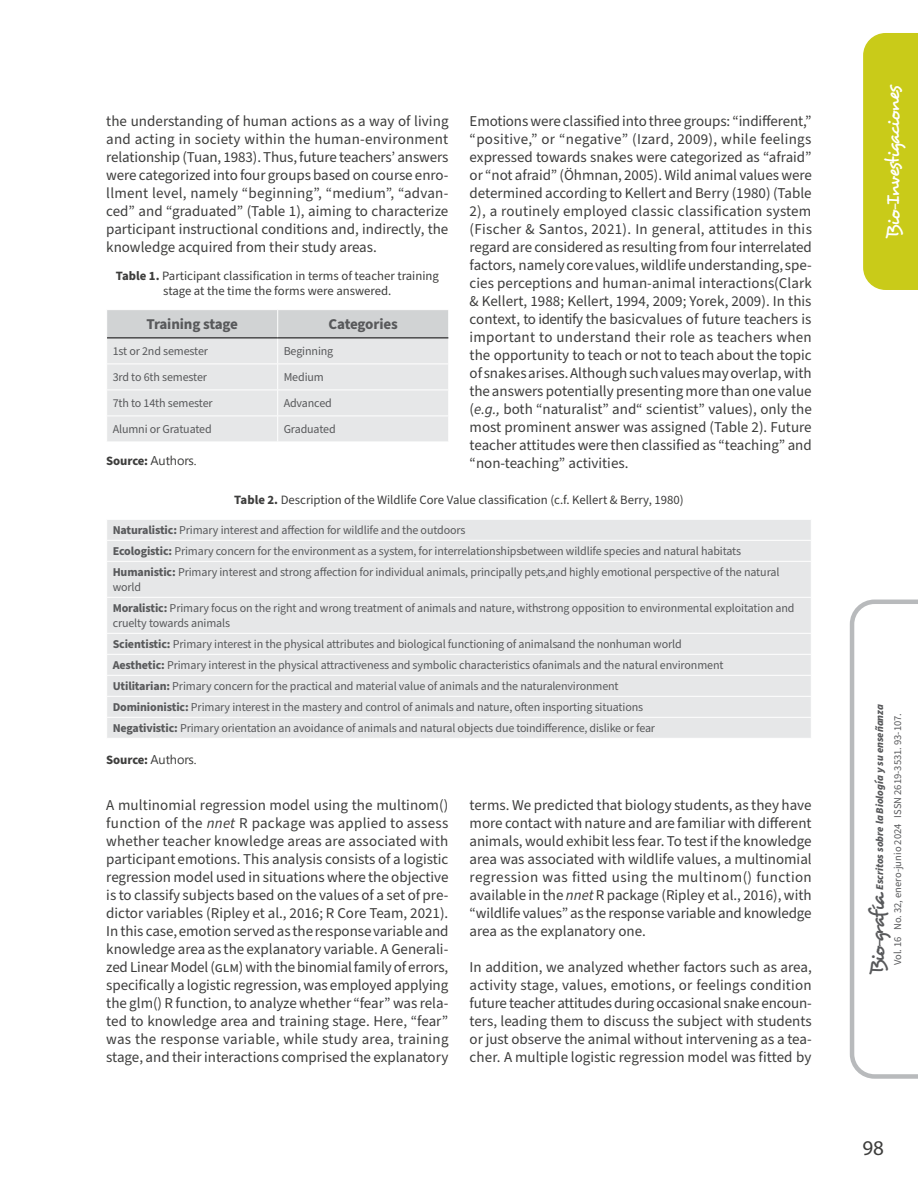
<style>
.page{position:relative;width:918px;height:1188px;background:#fff}
.page>*{position:absolute;margin:0;border:0;box-sizing:border-box;transform-origin:0 0}
.t1{font:21px "Myriad Pro";color:#3d3d3c}
.t2{font:19.5px "Desyrel";color:#fff}
.Texto_corrido{font:15px/18px "Source Sans Pro";color:#3d3d3c;text-align:justify}
.Titulos_Tabla{font:700 15px "Source Sans Pro";letter-spacing:-.01em;color:#58595b}
.Graficas_Figuras{font:12.75px/15px "Source Sans Pro";color:#3d3d3c;text-align:center}
.Fuente{font:12.75px "Segoe UI";letter-spacing:-.01em;color:#3d3d3c}
.Texto_Tabla{font:12px/15px "Source Sans Pro";letter-spacing:-.01em;color:#58595b}
.t3{font:10.5px/18px "Source Sans Pro";color:#58595b;text-align:center}
.s1{font-style:italic}
.s2{font-weight:700}
.s3{font-family:"Source Sans Pro";font-weight:700}
.s4{font-family:"Desyrel";font-size:21px}
.s5{font-family:"Minion Pro"}
.s6{font-weight:900;font-style:italic}
</style>
<div class="page">
<svg style="left:107px;top:310px;width:342px;height:132px;background:#e1e2e3"></svg>
<hr style="left:107px;top:338px;width:171px;height:1px;background:#000">
<hr style="left:278px;top:338px;width:170px;height:1px;background:#000">
<div style="left:107px;top:520px;width:704px;height:218px;background:#e6e7e8"></div>
<hr style="left:106px;top:540px;width:706px;height:1px;background:#fff">
<hr style="left:106px;top:561px;width:706px;height:1px;background:#fff">
<hr style="left:106px;top:597px;width:706px;height:1px;background:#fff">
<hr style="left:106px;top:633px;width:706px;height:1px;background:#fff">
<hr style="left:106px;top:654px;width:706px;height:1px;background:#fff">
<hr style="left:106px;top:675px;width:706px;height:1px;background:#fff">
<hr style="left:106px;top:696px;width:706px;height:1px;background:#fff">
<hr style="left:106px;top:717px;width:706px;height:1px;background:#fff">
<svg style="left:850px;top:600px;width:68px;height:479px"></svg>
<div style="left:863px;top:33px;width:55px;height:257px;background:#c9cb19"></div>
<p class="Texto_corrido" style="left:470px;top:113px;width:344px">Emotions were classified into three groups: “indifferent,” “positive,” or “negative” (Izard, 2009), while feelings expressed towards snakes were categorized as “afraid” or “not afraid” (Öhmnan, 2005). Wild animal values were determined according to Kellert and Berry (1980) (Table 2), a routinely employed classic classification system (Fischer &amp; Santos, 2021). In general, attitudes in this regard are considered as resulting from four interrelated factors, namely core values, wildlife understanding, spe&shy;cies perceptions and human-animal interactions (Clark &amp; Kellert, 1988; Kellert, 1994, 2009; Yorek, 2009). In this context, to identify the basic values of future teachers is important to understand their role as teachers when the opportunity to teach or not to teach about the topic of snakes arises. Although such values may overlap, with the answers potentially presenting more than one value (<span class="s1">e.g.,</span> both “naturalist” and “ scientist” values), only the most prominent answer was assigned (Table 2). Future teacher attitudes were then classified as “teaching” and “non-teaching” activities.</p>
<p class="Graficas_Figuras" style="left:234px;top:493px;width:451px"><span class="s2">Table 2.</span> Description of the Wildlife Core Value classification (c.f. Kellert &amp; Berry, 1980)</p>
<p class="Texto_Tabla" style="left:113px;top:523px;width:354px"><span class="s2">Naturalistic:</span> Primary interest and affection for wildlife and the outdoors</p>
<p class="Texto_Tabla" style="left:113px;top:544px;width:630px"><span class="s2">Ecologistic:</span> Primary concern for the environment as a system, for interrelationships between wildlife species and natural habitats</p>
<p class="Texto_Tabla" style="left:113px;top:565px;width:668px"><span class="s2">Humanistic:</span> Primary interest and strong affection for individual animals, principally pets, and highly emotional perspective of the natural world</p>
<p class="Texto_Tabla" style="left:113px;top:601px;width:683px"><span class="s2">Moralistic:</span> Primary focus on the right and wrong treatment of animals and nature, with strong opposition to environmental exploitation and cruelty towards animals</p>
<p class="Texto_Tabla" style="left:113px;top:637px;width:571px"><span class="s2">Scientistic:</span> Primary interest in the physical attributes and biological functioning of animals and the nonhuman world</p>
<p class="Texto_Tabla" style="left:113px;top:658px;width:612px"><span class="s2">Aesthetic:</span> Primary interest in the physical attractiveness and symbolic characteristics of animals and the natural environment</p>
<p class="Texto_Tabla" style="left:113px;top:679px;width:508px"><span class="s2">Utilitarian:</span> Primary concern for the practical and material value of animals and the natural environment</p>
<p class="Texto_Tabla" style="left:113px;top:700px;width:532px"><span class="s2">Dominionistic:</span> Primary interest in the mastery and control of animals and nature, often in sporting situations</p>
<p class="Texto_Tabla" style="left:113px;top:721px;width:544px"><span class="s2">Negativistic:</span> Primary orientation an avoidance of animals and natural objects due to indifference, dislike or fear</p>
<p class="Fuente" style="left:106px;top:747px;width:92px"><span class="s3">Source:</span> Authors.</p>
<p class="Texto_corrido" style="left:106px;top:797px;width:344px">A multinomial regression model using the multinom() function of the <span class="s1">nnet</span> R package was applied to assess whether teacher knowledge areas are associated with participant emotions. This analysis consists of a logistic regression model used in situations where the objective is to classify subjects based on the values of a set of pre&shy;dictor variables (Ripley et al., 2016; R Core Team, 2021).<br>In this case, emotion served as the response variable and knowledge area as the explanatory variable. A Generali&shy;zed Linear Model (glm) with the binomial family of errors, specifically a logistic regression, was employed applying the glm() R function, to analyze whether “fear” was rela&shy;ted to knowledge area and training stage. Here, “fear” was the response variable, while study area, training stage, and their interactions comprised the explanatory</p>
<p class="Texto_corrido" style="left:470px;top:797px;width:344px">terms. We predicted that biology students, as they have more contact with nature and are familiar with different animals, would exhibit less fear. To test if the knowledge area was associated with wildlife values, a multinomial regression was fitted using the multinom() function available in the <span class="s1">nnet</span> R package (Ripley et al., 2016), with “wildlife values” as the response variable and knowledge area as the explanatory one.</p>
<p class="Texto_corrido" style="left:106px;top:113px;width:344px">the understanding of human actions as a way of living and acting in society within the human-environment relationship (Tuan, 1983). Thus, future teachers’ answers were categorized into four groups based on course enro&shy;llment level, namely “beginning”, “medium”, “advan&shy;ced” and “graduated” (Table 1), aiming to characterize participant instructional conditions and, indirectly, the knowledge acquired from their study areas.</p>
<p class="Graficas_Figuras" style="left:116px;top:268px;width:325px"><span class="s2">Table 1.</span> Participant classification in terms of teacher training stage at the time the forms were answered.</p>
<p class="Titulos_Tabla" style="left:146px;top:314px;width:93px">Training stage</p>
<p class="Titulos_Tabla" style="left:329px;top:314px;width:71px">Categories</p>
<p class="Texto_Tabla" style="left:113px;top:344px;width:97px">1st or 2nd semester</p>
<p class="Texto_Tabla" style="left:284px;top:344px;width:51px">Beginning</p>
<p class="Texto_Tabla" style="left:113px;top:370px;width:96px">3rd to 6th semester</p>
<p class="Texto_Tabla" style="left:284px;top:370px;width:42px">Medium</p>
<p class="Texto_Tabla" style="left:113px;top:396px;width:102px">7th to 14th semester</p>
<p class="Texto_Tabla" style="left:284px;top:396px;width:50px">Advanced</p>
<p class="Texto_Tabla" style="left:113px;top:422px;width:101px">Alumni or Gratuated</p>
<p class="Texto_Tabla" style="left:284px;top:422px;width:53px">Graduated</p>
<p class="Fuente" style="left:106px;top:448px;width:92px"><span class="s3">Source:</span> Authors.</p>
<p class="Texto_corrido" style="left:470px;top:959px;width:344px">In addition, we analyzed whether factors such as area, activity stage, values, emotions, or feelings condition future teacher attitudes during occasional snake encoun&shy;ters, leading them to discuss the subject with students or just observe the animal without intervening as a tea&shy;cher. A multiple logistic regression model was fitted by</p>
<h2 class="t2" style="left:881px;top:238px;width:155px;rotate:-90deg">Bio-Investigaciones</h2>
<p class="t3" style="left:871px;top:974px;width:271px;rotate:-90deg"><span class="s4">Bio-grafía</span><span class="s5">.</span> <span class="s6">Escritos sobre la Biología y su enseñanza<br></span>Vol. 16 No. 32, enero-junio 2024 ISSN 2619-3531. 93-107.</p>
<h1 class="t1" style="left:862px;top:1135px;width:23px">98</h1>
</div>
